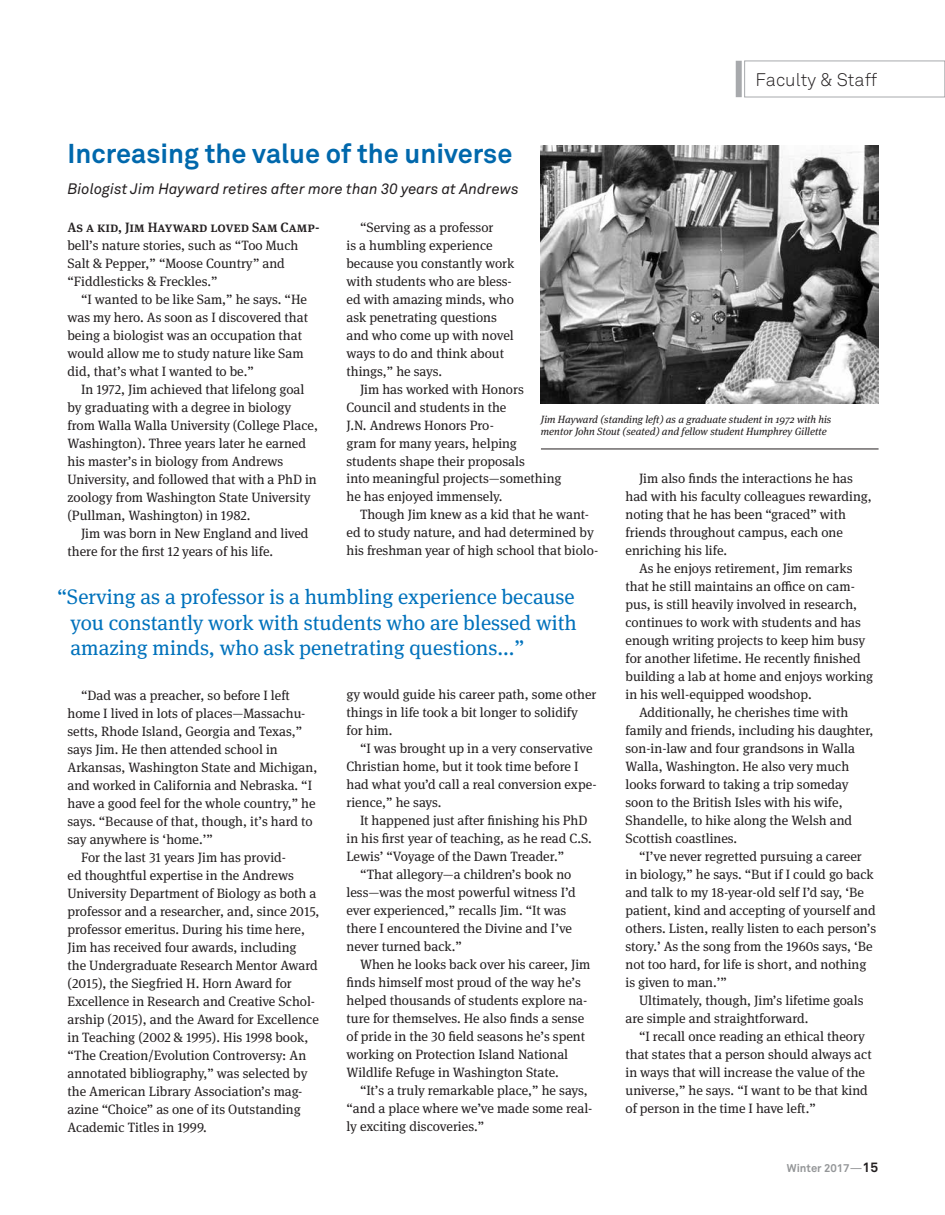
<style>
.page{position:relative;width:945px;height:1215px;background:#fff}
.page>*{position:absolute;margin:0;border:0;box-sizing:border-box;transform-origin:0 0}
.t1{font:700 27px "Akkurat Pro";color:#0068ac}
.t2{font:21px/25.2px "Meta Serif Pro";color:#0072bc;text-align:justify}
.t3{font:18px "Akkurat Light Pro";color:#231f20}
.t4{font:italic 15px "Akkurat Pro";color:#231f20}
.t5{font:13.5px/18px "Meta Serif Pro";color:#231f20}
.t6{font:500 13.5px "Meta Serif Pro";color:#231f20}
.t7{font:700 11.25px "Akkurat Pro";color:#949698}
.t8{font:italic 10.5px/12.8px "Meta Serif Pro";color:#231f20}
.s1{font-weight:400}
.s2{font-size:13.5px;color:#231f20}
</style>
<div class="page">
<div style="left:744px;top:61px;width:201px;height:36px;border:1px solid #a7a9ac"></div>
<div style="left:736px;top:61px;width:6px;height:36px;background:#a7a9ac"></div>
<img style="left:541px;top:146px;width:337px;height:258px">
<hr style="left:541px;top:449px;width:338px;height:1px;background:#231f20">
<h1 class="t1" style="left:68px;top:137px;width:446px">Increasing the value of the universe</h1>
<p class="t4" style="left:68px;top:180px;width:453px">Biologist Jim Hayward retires after more than 30 years at Andrews</p>
<h3 class="t3" style="left:756px;top:69px;width:123px">Faculty &amp; Staff</h3>
<p class="t5" style="left:347px;top:217px;width:169px;text-indent:14px">“Serving as a professor<br>is a humbling experience because you constantly work with students who are bless&shy;ed with amazing minds, who ask penetrating questions and who come up with novel ways to do and think about things,” he says.</p>
<p class="t5" style="left:347px;top:379px;width:217px;text-indent:14px">Jim has worked with Honors<br>Council and students in the<br>J.N. Andrews Honors Pro-<br>gram for many years, helping students shape their proposals<br>into meaningful projects—something he has enjoyed immensely.</p>
<p class="t5" style="left:347px;top:505px;width:254px;text-align:center">Though Jim knew as a kid that he want-<br>ed to study nature, and had determined by his freshman year of high school that biolo-</p>
<p class="t6" style="left:68px;top:217px;width:254px">As a kid, Jim Hayward loved Sam Camp-</p>
<p class="t5" style="left:68px;top:235px;width:233px">bell’s nature stories, such as “Too Much<br>Salt &amp; Pepper,” “Moose Country” and “Fiddlesticks &amp; Freckles.”</p>
<p class="t5" style="left:68px;top:289px;width:242px;text-indent:14px">“I wanted to be like Sam,” he says. “He was my hero. As soon as I discovered that being a biologist was an occupation that would allow me to study nature like Sam did, that’s what I wanted to be.”</p>
<p class="t5" style="left:68px;top:379px;width:252px;text-indent:14px">In 1972, Jim achieved that lifelong goal by graduating with a degree in biology from Walla Walla University (College Place, Washington). Three years later he earned his master’s in biology from Andrews University, and followed that with a PhD in zoology from Washington State University (Pullman, Washington) in 1982.</p>
<p class="t5" style="left:68px;top:523px;width:243px;text-indent:14px">Jim was born in New England and lived there for the first 12 years of his life.</p>
<p class="t8" style="left:541px;top:412px;width:292px">Jim Hayward (standing left) as a graduate student in 1972 with his mentor John Stout (seated) and fellow student Humphrey Gillette</p>
<p class="t5" style="left:626px;top:469px;width:248px;text-indent:14px">Jim also finds the interactions he has had with his faculty colleagues rewarding, noting that he has been “graced” with friends throughout campus, each one enriching his life.</p>
<p class="t5" style="left:639px;top:559px;width:215px">As he enjoys retirement, Jim remarks</p>
<p class="t5" style="left:626px;top:577px;width:231px">that he still maintains an office on cam-</p>
<p class="t5" style="left:626px;top:595px;width:233px">pus, is still heavily involved in research,</p>
<p class="t5" style="left:626px;top:613px;width:237px">continues to work with students and has</p>
<p class="t5" style="left:626px;top:631px;width:241px">enough writing projects to keep him busy</p>
<p class="t5" style="left:626px;top:649px;width:237px">for another lifetime. He recently finished</p>
<p class="t5" style="left:626px;top:667px;width:249px">building a lab at home and enjoys working</p>
<p class="t5" style="left:626px;top:685px;width:188px">in his well-equipped woodshop.</p>
<p class="t5" style="left:639px;top:703px;width:211px">Additionally, he cherishes time with</p>
<p class="t5" style="left:626px;top:721px;width:250px">family and friends, including his daughter,</p>
<p class="t5" style="left:626px;top:739px;width:231px">son-in-law and four grandsons in Walla</p>
<p class="t5" style="left:626px;top:757px;width:225px">Walla, Washington. He also very much</p>
<p class="t5" style="left:626px;top:775px;width:225px">looks forward to taking a trip someday</p>
<p class="t5" style="left:626px;top:793px;width:219px">soon to the British Isles with his wife,</p>
<p class="t5" style="left:626px;top:811px;width:228px">Shandelle, to hike along the Welsh and</p>
<p class="t5" style="left:626px;top:829px;width:113px">Scottish coastlines.</p>
<p class="t5" style="left:639px;top:847px;width:224px">“I’ve never regretted pursuing a career</p>
<p class="t5" style="left:626px;top:865px;width:250px">in biology,” he says. “But if I could go back</p>
<p class="t5" style="left:626px;top:883px;width:240px">and talk to my 18-year-old self I’d say, ‘Be</p>
<p class="t5" style="left:626px;top:901px;width:252px">patient, kind and accepting of yourself and</p>
<p class="t5" style="left:626px;top:919px;width:252px">others. Listen, really listen to each person’s</p>
<p class="t5" style="left:626px;top:937px;width:249px">story.’ As the song from the 1960s says, ‘Be</p>
<p class="t5" style="left:626px;top:955px;width:242px">not too hard, for life is short, and nothing</p>
<p class="t5" style="left:626px;top:973px;width:103px">is given to man.’”</p>
<p class="t5" style="left:639px;top:991px;width:226px">Ultimately, though, Jim’s lifetime goals</p>
<p class="t5" style="left:626px;top:1009px;width:185px">are simple and straightforward.</p>
<p class="t5" style="left:639px;top:1027px;width:227px">“I recall once reading an ethical theory</p>
<p class="t5" style="left:626px;top:1045px;width:248px">that states that a person should always act</p>
<p class="t5" style="left:626px;top:1063px;width:241px">in ways that will increase the value of the</p>
<p class="t5" style="left:626px;top:1081px;width:244px">universe,” he says. “I want to be that kind</p>
<p class="t5" style="left:626px;top:1099px;width:192px">of person in the time I have left.”</p>
<h2 class="t2" style="left:71px;top:584px;width:508px;text-indent:-14px">“Serving as a professor is a humbling experience because you constantly work with students who are blessed with amazing minds, who ask penetrating questions...”</h2>
<p class="t5" style="left:347px;top:685px;width:251px">gy would guide his career path, some other things in life took a bit longer to solidify for him.</p>
<p class="t5" style="left:347px;top:739px;width:252px;text-indent:14px">“I was brought up in a very conservative Christian home, but it took time before I had what you’d call a real conversion expe&shy;rience,” he says.</p>
<p class="t5" style="left:360px;top:811px;width:229px">It happened just after finishing his PhD</p>
<p class="t5" style="left:347px;top:829px;width:247px">in his first year of teaching, as he read C.S.</p>
<p class="t5" style="left:347px;top:847px;width:219px">Lewis’ “Voyage of the Dawn Treader.”</p>
<p class="t5" style="left:360px;top:865px;width:213px">“That allegory—a children’s book no</p>
<p class="t5" style="left:347px;top:883px;width:231px">less—was the most powerful witness I’d</p>
<p class="t5" style="left:347px;top:901px;width:221px">ever experienced,” recalls Jim. “It was</p>
<p class="t5" style="left:347px;top:919px;width:227px">there I encountered the Divine and I’ve</p>
<p class="t5" style="left:347px;top:937px;width:117px">never turned back.”</p>
<p class="t5" style="left:360px;top:955px;width:232px">When he looks back over his career, Jim</p>
<p class="t5" style="left:347px;top:973px;width:236px">finds himself most proud of the way he’s</p>
<p class="t5" style="left:347px;top:991px;width:242px">helped thousands of students explore na-</p>
<p class="t5" style="left:347px;top:1009px;width:239px">ture for themselves. He also finds a sense</p>
<p class="t5" style="left:347px;top:1027px;width:240px">of pride in the 30 field seasons he’s spent</p>
<p class="t5" style="left:347px;top:1045px;width:223px">working on Protection Island National</p>
<p class="t5" style="left:347px;top:1063px;width:214px">Wildlife Refuge in Washington State.</p>
<p class="t5" style="left:360px;top:1081px;width:229px">“It’s a truly remarkable place,” he says,</p>
<p class="t5" style="left:347px;top:1099px;width:247px">“and a place where we’ve made some real-</p>
<p class="t5" style="left:347px;top:1117px;width:139px">ly exciting discoveries.”</p>
<p class="t5" style="left:81px;top:685px;width:210px">“Dad was a preacher, so before I left</p>
<p class="t5" style="left:68px;top:703px;width:240px">home I lived in lots of places—Massachu-</p>
<p class="t5" style="left:68px;top:721px;width:236px">setts, Rhode Island, Georgia and Texas,”</p>
<p class="t5" style="left:68px;top:739px;width:212px">says Jim. He then attended school in</p>
<p class="t5" style="left:68px;top:757px;width:251px">Arkansas, Washington State and Michigan,</p>
<p class="t5" style="left:68px;top:775px;width:246px">and worked in California and Nebraska. “I</p>
<p class="t5" style="left:68px;top:793px;width:250px">have a good feel for the whole country,” he</p>
<p class="t5" style="left:68px;top:811px;width:247px">says. “Because of that, though, it’s hard to</p>
<p class="t5" style="left:68px;top:829px;width:147px">say anywhere is ‘home.’”</p>
<p class="t5" style="left:81px;top:847px;width:206px">For the last 31 years Jim has provid-</p>
<p class="t5" style="left:68px;top:865px;width:228px">ed thoughtful expertise in the Andrews</p>
<p class="t5" style="left:68px;top:883px;width:250px">University Department of Biology as both a</p>
<p class="t5" style="left:68px;top:901px;width:253px">professor and a researcher, and, since 2015,</p>
<p class="t5" style="left:68px;top:919px;width:239px">professor emeritus. During his time here,</p>
<p class="t5" style="left:68px;top:937px;width:230px">Jim has received four awards, including</p>
<p class="t5" style="left:68px;top:955px;width:252px">the Undergraduate Research Mentor Award</p>
<p class="t5" style="left:68px;top:973px;width:226px">(2015), the Siegfried H. Horn Award for</p>
<p class="t5" style="left:68px;top:991px;width:249px">Excellence in Research and Creative Schol-</p>
<p class="t5" style="left:68px;top:1009px;width:253px">arship (2015), and the Award for Excellence</p>
<p class="t5" style="left:68px;top:1027px;width:242px">in Teaching (2002 &amp; 1995). His 1998 book,</p>
<p class="t5" style="left:68px;top:1045px;width:240px">“The Creation/Evolution Controversy: An</p>
<p class="t5" style="left:68px;top:1063px;width:242px">annotated bibliography,” was selected by</p>
<p class="t5" style="left:68px;top:1081px;width:236px">the American Library Association’s mag-</p>
<p class="t5" style="left:68px;top:1099px;width:235px">azine “Choice” as one of its Outstanding</p>
<p class="t5" style="left:68px;top:1117px;width:141px">Academic Titles in 1999.</p>
<p class="t7" style="left:787px;top:1161px;width:93px">Winter 2017<span class="s1">—</span><span class="s2">15</span></p>
</div>
